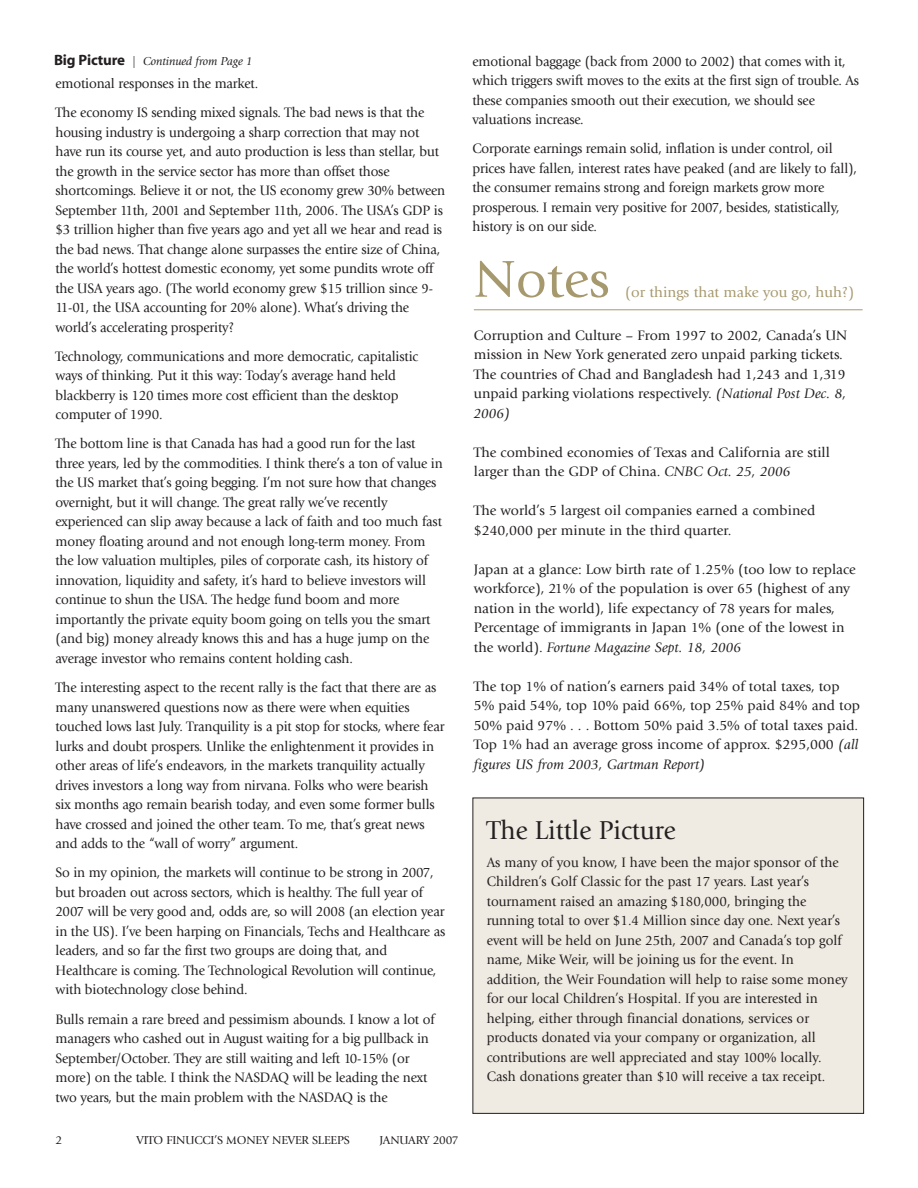
<style>
.page{position:relative;width:918px;height:1188px;background:#fff}
.page>*{position:absolute;margin:0;border:0;box-sizing:border-box;transform-origin:0 0}
.t1{font:54px "Giovanni";color:#a7996e}
.t2{font:27px "Giovanni";color:#231f20;scale:.95 1}
.t3{font:15px "Giovanni";color:#a7996e}
.t4{font:14.25px/19.5px "Giovanni";letter-spacing:-.01em;color:#231f20;scale:.95 1}
.t5{font:14.25px/19.5px "Giovanni";letter-spacing:-.01em;color:#231f20}
.t6{font:12px "Giovanni";letter-spacing:-.01em;color:#231f20}
.t7{font:italic 12px "Giovanni";letter-spacing:-.01em;color:#231f20}
.s1{font-family:"Myriad MM 700 600";font-style:normal;font-size:15px}
.s2{font-style:italic}
</style>
<div class="page">
<div style="left:473px;top:798px;width:391px;height:315px;background:#efebe2"></div>
<div style="left:472px;top:798px;width:392px;height:316px;border:1px solid #231f20"></div>
<hr style="left:474px;top:309px;width:389px;height:1px;background:#a7996e">
<p class="t7" style="left:54px;top:56px;width:200px"><span class="s1">Big Picture</span> | Continued from Page 1</p>
<p class="t4" style="left:56px;top:70px;width:390px;line-height:29.2px">emotional responses in the market.<br>The economy IS sending mixed signals. The bad news is that the</p>
<p class="t4" style="left:56px;top:123px;width:412px">housing industry is undergoing a sharp correction that may not have run its course yet, and auto production is less than stellar, but the growth in the service sector has more than offset those shortcomings. Believe it or not, the US economy grew 30% between September 11th, 2001 and September 11th, 2006. The USA’s GDP is $3 trillion higher than five years ago and yet all we hear and read is the bad news. That change alone surpasses the entire size of China, the world’s hottest domestic economy, yet some pundits wrote off the USA years ago. (The world economy grew $15 trillion since 9- 11-01, the USA accounting for 20% alone). What’s driving the world’s accelerating prosperity?</p>
<p class="t4" style="left:56px;top:348px;width:383px">Technology, communications and more democratic, capitalistic ways of thinking. Put it this way: Today’s average hand held blackberry is 120 times more cost efficient than the desktop computer of 1990.</p>
<p class="t4" style="left:56px;top:435px;width:409px">The bottom line is that Canada has had a good run for the last three years, led by the commodities. I think there’s a ton of value in the US market that’s going begging. I’m not sure how that changes overnight, but it will change. The great rally we’ve recently experienced can slip away because a lack of faith and too much fast money floating around and not enough long-term money. From the low valuation multiples, piles of corporate cash, its history of innovation, liquidity and safety, it’s hard to believe investors will continue to shun the USA. The hedge fund boom and more importantly the private equity boom going on tells you the smart (and big) money already knows this and has a huge jump on the average investor who remains content holding cash.</p>
<p class="t4" style="left:56px;top:679px;width:411px">The interesting aspect to the recent rally is the fact that there are as many unanswered questions now as there were when equities touched lows last July. Tranquility is a pit stop for stocks, where fear lurks and doubt prospers. Unlike the enlightenment it provides in other areas of life’s endeavors, in the markets tranquility actually drives investors a long way from nirvana. Folks who were bearish six months ago remain bearish today, and even some former bulls have crossed and joined the other team. To me, that’s great news and adds to the “wall of worry” argument.</p>
<p class="t4" style="left:56px;top:864px;width:412px">So in my opinion, the markets will continue to be strong in 2007, but broaden out across sectors, which is healthy. The full year of 2007 will be very good and, odds are, so will 2008 (an election year in the US). I’ve been harping on Financials, Techs and Healthcare as leaders, and so far the first two groups are doing that, and Healthcare is coming. The Technological Revolution will continue, with biotechnology close behind.</p>
<p class="t4" style="left:56px;top:1010px;width:401px">Bulls remain a rare breed and pessimism abounds. I know a lot of managers who cashed out in August waiting for a big pullback in September/October. They are still waiting and left 10-15% (or more) on the table. I think the NASDAQ will be leading the next two years, but the main problem with the NASDAQ is the</p>
<p class="t6" style="left:55px;top:1135px;width:8px">2</p>
<p class="t6" style="left:136px;top:1135px;width:215px">VITO FINUCCI’S MONEY NEVER SLEEPS</p>
<p class="t6" style="left:380px;top:1135px;width:80px">JANUARY 2007</p>
<p class="t4" style="left:472px;top:53px;width:408px">emotional baggage (back from 2000 to 2002) that comes with it, which triggers swift moves to the exits at the first sign of trouble. As these companies smooth out their execution, we should see valuations increase.</p>
<p class="t4" style="left:472px;top:140px;width:406px">Corporate earnings remain solid, inflation is under control, oil prices have fallen, interest rates have peaked (and are likely to fall), the consumer remains strong and foreign markets grow more prosperous. I remain very positive for 2007, besides, statistically, history is on our side.</p>
<h1 class="t1" style="left:474px;top:258px;width:138px">Notes</h1>
<p class="t3" style="left:625px;top:286px;width:230px">(or things that make you go, huh?)</p>
<p class="t5" style="left:474px;top:327px;width:375px">Corruption and Culture – From 1997 to 2002, Canada’s UN mission in New York generated zero unpaid parking tickets.<br>The countries of Chad and Bangladesh had 1,243 and 1,319 unpaid parking violations respectively. <span class="s2">(National Post Dec. 8, 2006)</span></p>
<p class="t5" style="left:474px;top:444px;width:358px">The combined economies of Texas and California are still larger than the GDP of China. <span class="s2">CNBC Oct. 25, 2006</span></p>
<p class="t5" style="left:474px;top:502px;width:343px">The world’s 5 largest oil companies earned a combined $240,000 per minute in the third quarter.</p>
<p class="t5" style="left:474px;top:561px;width:383px">Japan at a glance: Low birth rate of 1.25% (too low to replace workforce), 21% of the population is over 65 (highest of any nation in the world), life expectancy of 78 years for males, Percentage of immigrants in Japan 1% (one of the lowest in the world). <span class="s2">Fortune Magazine Sept. 18, 2006</span></p>
<p class="t5" style="left:474px;top:678px;width:388px">The top 1% of nation’s earners paid 34% of total taxes, top 5% paid 54%, top 10% paid 66%, top 25% paid 84% and top 50% paid 97% . . . Bottom 50% paid 3.5% of total taxes paid.<br>Top 1% had an average gross income of approx. $295,000 <span class="s2">(all figures US from 2003, Gartman Report)</span></p>
<h2 class="t2" style="left:487px;top:819px;width:200px">The Little Picture</h2>
<p class="t4" style="left:487px;top:854px;width:382px">As many of you know, I have been the major sponsor of the Children’s Golf Classic for the past 17 years. Last year’s tournament raised an amazing $180,000, bringing the running total to over $1.4 Million since day one. Next year’s event will be held on June 25th, 2007 and Canada’s top golf name, Mike Weir, will be joining us for the event. In addition, the Weir Foundation will help to raise some money for our local Children’s Hospital. If you are interested in helping, either through financial donations, services or products donated via your company or organization, all contributions are well appreciated and stay 100% locally.<br>Cash donations greater than $10 will receive a tax receipt.</p>
</div>
